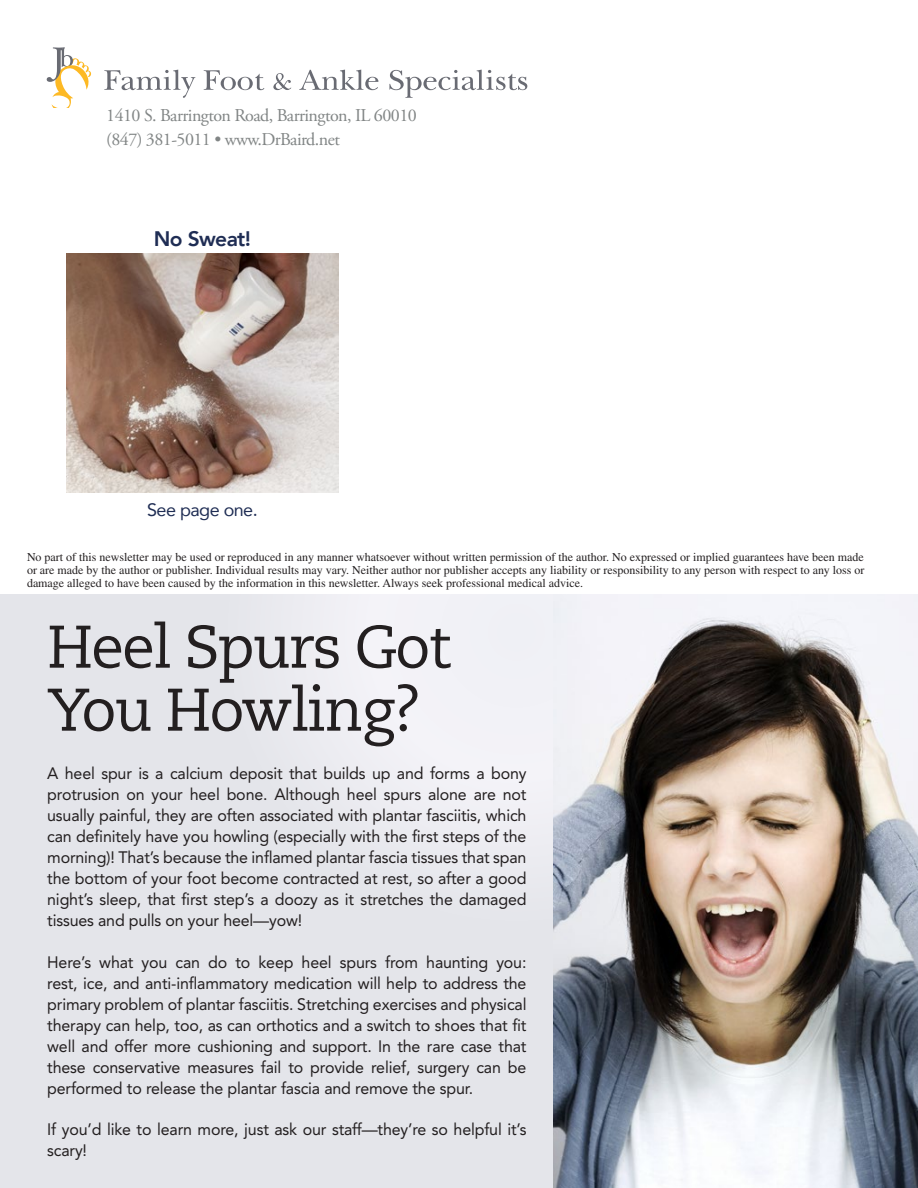
<style>
.page{position:relative;width:918px;height:1188px;background:#fff}
.page>*{position:absolute;margin:0;border:0;box-sizing:border-box;transform-origin:0 0}
.t1{font:60px/63px "Caecilia LT Std";letter-spacing:-.03em;color:#231f20}
.t2{font:800 21px "Avenir";letter-spacing:-.03em;color:#1f2d54}
.t3{font:18px "Adobe Garamond Pro";letter-spacing:-.03em;color:#818585}
.t4{font:18px "Avenir";letter-spacing:-.03em;color:#1f2d54}
.t5{font:16.5px/21px "Avenir LT Std";letter-spacing:-.01em;color:#231f20;text-align:justify}
.t6{font:12px/12.8px "Times LT Std";color:#231f20;text-align:justify}
</style>
<div class="page">
<div style="left:0;top:594px;width:918px;height:594px;background:linear-gradient(to bottom,#ebebf0,#e2e3e8)"></div>
<img style="left:554px;top:594px;width:364px;height:594px">
<svg style="left:47px;top:47px;width:44px;height:61px"></svg>
<svg style="left:104px;top:70px;width:91px;height:28px"></svg>
<svg style="left:204px;top:70px;width:60px;height:20px"></svg>
<svg style="left:273px;top:73px;width:18px;height:17px"></svg>
<svg style="left:299px;top:70px;width:79px;height:20px"></svg>
<svg style="left:389px;top:70px;width:138px;height:28px"></svg>
<img style="left:66px;top:254px;width:273px;height:238px">
<p class="t3" style="left:106px;top:105px;width:312px">1410 S. Barrington Road, Barrington, IL 60010</p>
<p class="t3" style="left:106px;top:129px;width:235px">(847) 381-5011 • www.DrBaird.net</p>
<p class="t2" style="left:154px;top:222px;width:99px">No Sweat!</p>
<p class="t4" style="left:147px;top:495px;width:112px">See page one.</p>
<p class="t6" style="left:27px;top:551px;width:839px">No part of this newsletter may be used or reproduced in any manner whatsoever without written permission of the author. No expressed or implied guarantees have been made or are made by the author or publisher. Individual results may vary. Neither author nor publisher accepts any liability or responsibility to any person with respect to any loss or damage alleged to have been caused by the information in this newsletter. Always seek professional medical advice.</p>
<h1 class="t1" style="left:47px;top:616px;width:406px">Heel Spurs Got<br>You Howling?</h1>
<p class="t5" style="left:47px;top:763px;width:481px">A heel spur is a calcium deposit that builds up and forms a bony protrusion on your heel bone. Although heel spurs alone are not usually painful, they are often associated with plantar fasciitis, which can definitely have you howling (especially with the first steps of the morning)! That’s because the inflamed plantar fascia tissues that span the bottom of your foot become contracted at rest, so after a good night’s sleep, that first step’s a doozy as it stretches the damaged tissues and pulls on your heel—yow!</p>
<p class="t5" style="left:47px;top:952px;width:481px">Here’s what you can do to keep heel spurs from haunting you: rest, ice, and anti-inflammatory medication will help to address the primary problem of plantar fasciitis. Stretching exercises and physical therapy can help, too, as can orthotics and a switch to shoes that fit well and offer more cushioning and support. In the rare case that these conservative measures fail to provide relief, surgery can be performed to release the plantar fascia and remove the spur.</p>
<p class="t5" style="left:47px;top:1119px;width:481px">If you’d like to learn more, just ask our staff—they’re so helpful it’s scary!</p>
</div>
